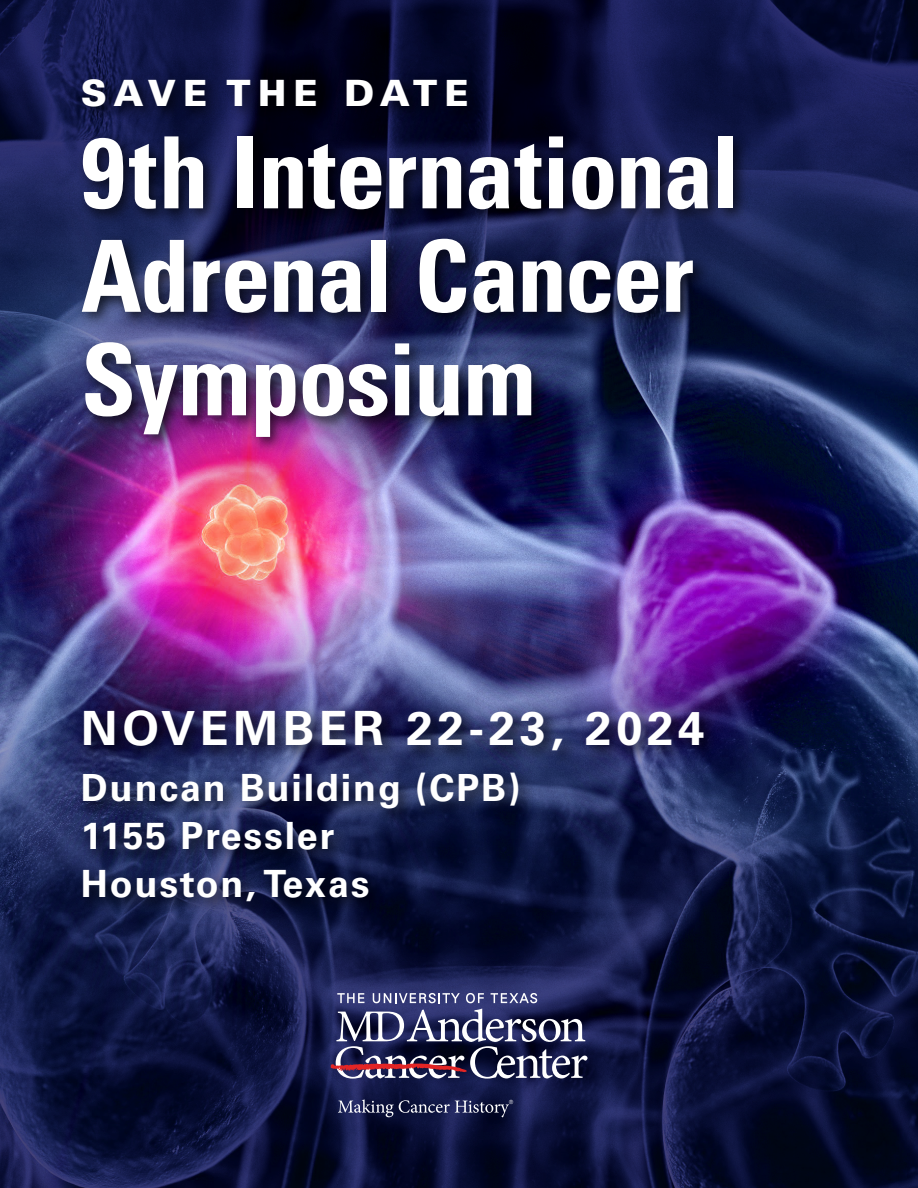
<style>
.page{position:relative;width:918px;height:1188px;background:#fff}
.page>*{position:absolute;margin:0;border:0;box-sizing:border-box;transform-origin:0 0}
.t1{font:700 condensed 99.6px/103.5px "Univers LT Std";letter-spacing:-.02em;color:#fff}
.t2{font:700 47.1px "Univers LT Std";letter-spacing:.1em;color:#fff}
.t3{font:700 37.5px/48px "Univers LT Std";letter-spacing:.05em;color:#fff}
.t4{font:900 36.3px "Univers LT Std";letter-spacing:.19em;color:#fff}
</style>
<div class="page">
<img style="left:0;top:0;width:918px;height:516px">
<img style="left:0;top:516px;width:918px;height:672px">
<img style="left:70px;top:115px;width:691px;height:347px">
<img style="left:70px;top:65px;width:420px;height:72px">
<img style="left:70px;top:694px;width:656px;height:84px">
<img style="left:70px;top:759px;width:473px;height:169px">
<svg style="left:337px;top:993px;width:27px;height:10px"></svg>
<svg style="left:373px;top:993px;width:87px;height:10px"></svg>
<svg style="left:466px;top:993px;width:18px;height:10px"></svg>
<svg style="left:491px;top:993px;width:46px;height:10px"></svg>
<svg style="left:331px;top:1009px;width:257px;height:70px"></svg>
<svg style="left:338px;top:1099px;width:175px;height:18px;background:#393e62"></svg>
<p class="t4" style="left:81px;top:70px;width:389px">SAVE THE DATE</p>
<h1 class="t1" style="left:81px;top:121px;width:660px">9th International<br>Adrenal Cancer<br>Symposium</h1>
<p class="t2" style="left:81px;top:701px;width:625px">NOVEMBER 22-23, 2024</p>
<p class="t3" style="left:81px;top:764px;width:441px">Duncan Building (CPB)<br>1155 Pressler<br>Houston, Texas</p>
</div>
